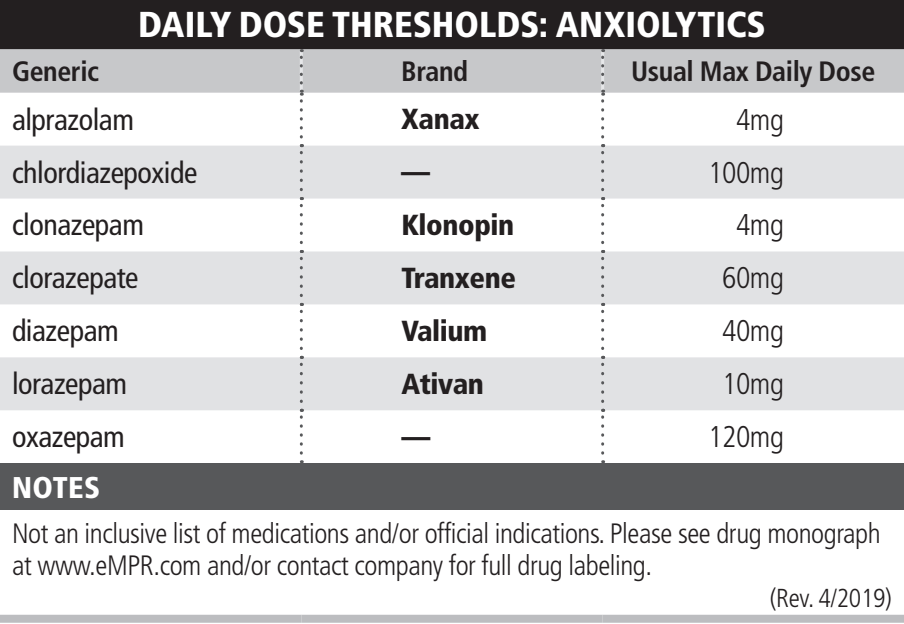
<style>
.page{position:relative;width:904px;height:624px;background:#fff}
.page>*{position:absolute;margin:0;border:0;box-sizing:border-box;transform-origin:0 0}
.TT{font:900 condensed 36px "Frutiger LT Std";color:#fff}
.TB{font:condensed 30px "Frutiger LT Std";letter-spacing:-.015em;color:#231f20}
.TB-2{font:300 condensed 30px "Frutiger LT Std";letter-spacing:-.015em;color:#231f20}
.TSH{font:900 condensed 30px "Frutiger LT Std";letter-spacing:.01em;color:#fff}
.TB-3{font:900 condensed 28.8px "Frutiger LT Std";letter-spacing:-.015em;color:#231f20}
.TN{font:300 condensed 28px/32px "Frutiger LT Std";letter-spacing:-.015em;color:#231f20}
.TCH{font:700 condensed 28px "Frutiger LT Std";letter-spacing:-.015em;color:#231f20}
.TN-2{font:300 condensed 26px "Frutiger LT Std";letter-spacing:-.015em;color:#231f20}
</style>
<div class="page">
<div style="left:0;top:0;width:904px;height:49px;background:#231f20"></div>
<div style="left:0;top:49px;width:904px;height:44px;background:#c7c8ca"></div>
<svg style="left:0;top:146px;width:904px;height:264px;fill:#e1e2e4"></svg>
<div style="left:0;top:463px;width:904px;height:47px;background:#57585a"></div>
<hr style="left:300px;top:51px;width:3px;height:40px;background:#e6e7e9">
<hr style="left:601px;top:51px;width:3px;height:40px;background:#e6e7e9">
<div style="left:0;top:615px;width:301px;height:8px;background:#bcbdc0"></div>
<div style="left:301px;top:615px;width:302px;height:8px;background:#bcbdc0"></div>
<div style="left:603px;top:615px;width:301px;height:8px;background:#bcbdc0"></div>
<svg style="left:300px;top:49px;width:3px;height:34px"></svg>
<svg style="left:601px;top:49px;width:3px;height:34px"></svg>
<svg style="left:300px;top:90px;width:3px;height:47px"></svg>
<svg style="left:601px;top:90px;width:3px;height:47px"></svg>
<svg style="left:300px;top:144px;width:3px;height:46px"></svg>
<svg style="left:601px;top:144px;width:3px;height:46px"></svg>
<svg style="left:300px;top:197px;width:3px;height:46px"></svg>
<svg style="left:601px;top:197px;width:3px;height:46px"></svg>
<svg style="left:300px;top:250px;width:3px;height:46px"></svg>
<svg style="left:601px;top:250px;width:3px;height:46px"></svg>
<svg style="left:300px;top:303px;width:3px;height:46px"></svg>
<svg style="left:601px;top:303px;width:3px;height:46px"></svg>
<svg style="left:300px;top:356px;width:3px;height:45px"></svg>
<svg style="left:601px;top:356px;width:3px;height:45px"></svg>
<svg style="left:300px;top:409px;width:3px;height:44px"></svg>
<svg style="left:601px;top:409px;width:3px;height:44px"></svg>
<p class="TT" style="left:138px;top:3px;width:629px">DAILY DOSE THRESHOLDS: ANXIOLYTICS</p>
<p class="TCH" style="left:12px;top:54px;width:89px">Generic</p>
<p class="TCH" style="left:401px;top:54px;width:69px">Brand</p>
<p class="TCH" style="left:631px;top:54px;width:246px">Usual Max Daily Dose</p>
<p class="TB" style="left:12px;top:102px;width:124px">alprazolam</p>
<p class="TB-3" style="left:401px;top:102px;width:80px">Xanax</p>
<p class="TB-2" style="left:736px;top:102px;width:49px">4mg</p>
<p class="TB" style="left:12px;top:155px;width:187px">chlordiazepoxide</p>
<p class="TB-3" style="left:401px;top:155px;width:30px">—</p>
<p class="TB-2" style="left:708px;top:155px;width:77px">100mg</p>
<p class="TB" style="left:12px;top:208px;width:134px">clonazepam</p>
<p class="TB-3" style="left:401px;top:207px;width:114px">Klonopin</p>
<p class="TB-2" style="left:736px;top:208px;width:49px">4mg</p>
<p class="TB" style="left:12px;top:261px;width:128px">clorazepate</p>
<p class="TB-3" style="left:401px;top:260px;width:116px">Tranxene</p>
<p class="TB-2" style="left:722px;top:261px;width:63px">60mg</p>
<p class="TB" style="left:12px;top:314px;width:108px">diazepam</p>
<p class="TB-3" style="left:401px;top:313px;width:87px">Valium</p>
<p class="TB-2" style="left:722px;top:314px;width:63px">40mg</p>
<p class="TB" style="left:12px;top:366px;width:117px">lorazepam</p>
<p class="TB-3" style="left:401px;top:366px;width:84px">Ativan</p>
<p class="TB-2" style="left:722px;top:367px;width:63px">10mg</p>
<p class="TB" style="left:12px;top:419px;width:114px">oxazepam</p>
<p class="TB-3" style="left:401px;top:419px;width:30px">—</p>
<p class="TB-2" style="left:708px;top:420px;width:77px">120mg</p>
<p class="TSH" style="left:12px;top:469px;width:90px">NOTES</p>
<p class="TN" style="left:12px;top:517px;width:870px">Not an inclusive list of medications and/or official indications. Please see drug monograph at www.eMPR.com and/or contact company for full drug labeling.</p>
<p class="TN-2" style="left:770px;top:583px;width:124px">(Rev. 4/2019)</p>
</div>
